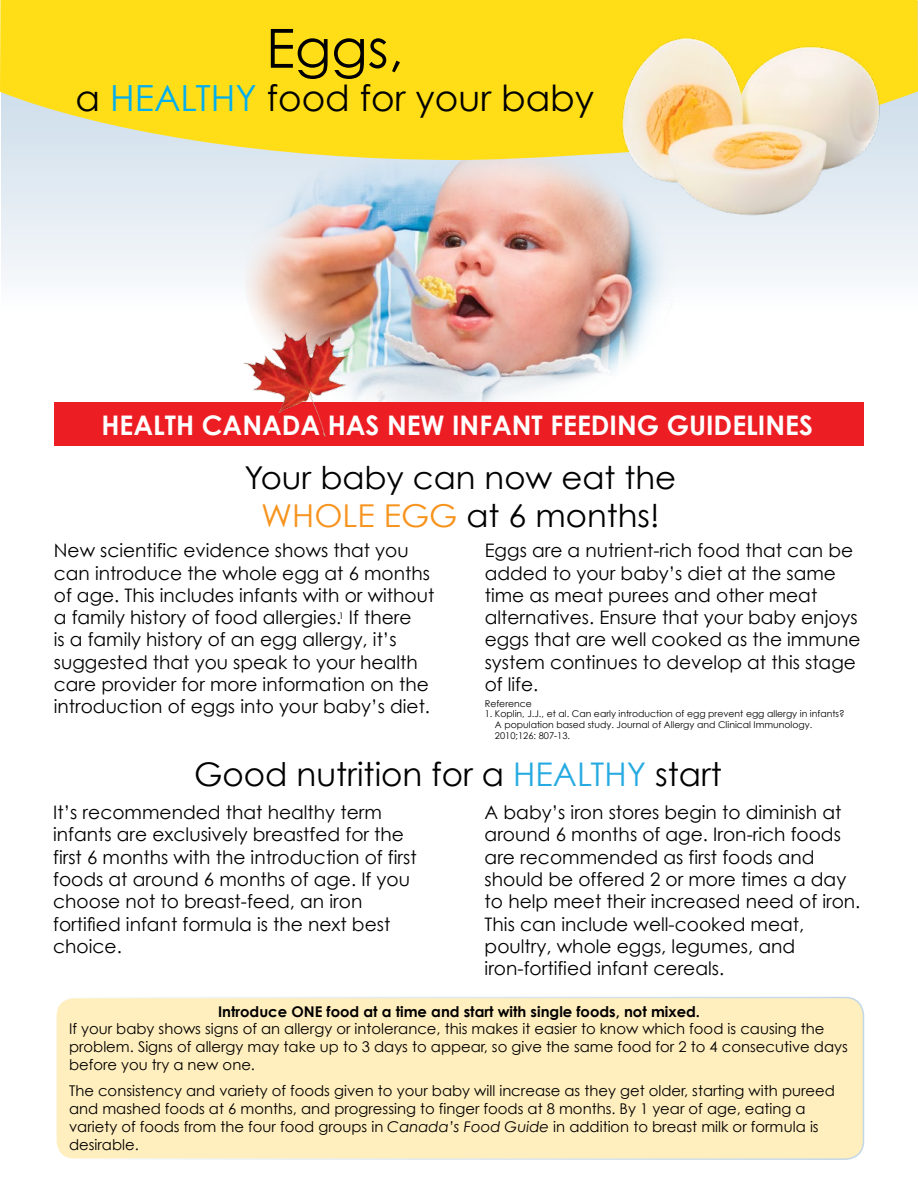
<style>
.page{position:relative;width:918px;height:1188px;background:#fff}
.page>*{position:absolute;margin:0;border:0;box-sizing:border-box;transform-origin:0 0}
.t1{font:54px "Century Gothic";color:#000}
.t2{font:36px "Century Gothic";color:#000}
.t3{font:32.55px "Century Gothic";color:#000}
.t4{font:31.5px/37.8px "Century Gothic";color:#000;text-align:center}
.t5{font:700 27px "Century Gothic";color:#fff}
.t6{font:18.6px/22.4px "Century Gothic";color:#000}
.t7{font:14.85px/17.7px "Century Gothic";color:#000}
.t8{font:700 14.85px "Century Gothic";color:#000}
.t9{font:9.3px/10.8px "Century Gothic";color:#000}
.s1{color:#00aeef}
.s2{color:#f7941e}
.s3{color:#27aae1}
.s4{font-style:italic}
</style>
<div class="page">
<svg style="left:865px;top:160px;width:53px;height:120px"></svg>
<img style="left:1px;top:160px;width:864px;height:286px">
<svg style="left:0;top:0;width:918px;height:160px;background:#fade2f"></svg>
<img style="left:598px;top:0;width:303px;height:252px">
<div style="left:56px;top:997px;width:808px;height:162px;background:#ffeebe;border-radius:18px"></div>
<div style="left:55px;top:997px;width:809px;height:163px;border:2px solid #fff;border-radius:18px"></div>
<div style="left:55px;top:402px;width:809px;height:44px;background:#ed1d24"></div>
<img style="left:237px;top:322px;width:131px;height:115px">
<h1 class="t1" style="left:266px;top:15px;width:139px">Eggs,</h1>
<h2 class="t2" style="left:76px;top:76px;width:520px">a <span class="s1">HEALTHY</span> food for your baby</h2>
<h3 class="t5" style="left:101px;top:408px;width:713px">HEALTH CANADA HAS NEW INFANT FEEDING GUIDELINES</h3>
<h3 class="t4" style="left:244px;top:459px;width:433px">Your baby can now eat the<br><span class="s2">WHOLE EGG</span> at 6 months!</h3>
<p class="t6" style="left:54px;top:539px;width:382px">New scientific evidence shows that you can introduce the whole egg at 6 months of age. This includes infants with or without a family history of food allergies.<sup>1</sup> If there<br>is a family history of an egg allergy, it’s suggested that you speak to your health care provider for more information on the introduction of eggs into your baby’s diet.</p>
<p class="t6" style="left:485px;top:539px;width:377px">Eggs are a nutrient-rich food that can be added to your baby’s diet at the same time as meat purees and other meat alternatives. Ensure that your baby enjoys eggs that are well cooked as the immune system continues to develop at this stage of life.</p>
<p class="t9" style="left:485px;top:698px;width:49px">Reference</p>
<p class="t9" style="left:495px;top:709px;width:351px;text-indent:-10px">1. Koplin, J.J., et al. Can early introduction of egg prevent egg allergy in infants?<br>A population based study. Journal of Allergy and Clinical Immunology.<br>2010;126: 807-13.</p>
<h3 class="t3" style="left:194px;top:755px;width:529px">Good nutrition for a <span class="s3">HEALTHY</span> start</h3>
<p class="t6" style="left:53px;top:801px;width:365px">It’s recommended that healthy term infants are exclusively breastfed for the first 6 months with the introduction of first foods at around 6 months of age. If you choose not to breast-feed, an iron fortified infant formula is the next best choice.</p>
<p class="t6" style="left:485px;top:801px;width:377px">A baby’s iron stores begin to diminish at around 6 months of age. Iron-rich foods are recommended as first foods and should be offered 2 or more times a day to help meet their increased need of iron.<br>This can include well-cooked meat, poultry, whole eggs, legumes, and iron-fortified infant cereals.</p>
<p class="t8" style="left:218px;top:1002px;width:484px">Introduce ONE food at a time and start with single foods, not mixed.</p>
<p class="t7" style="left:69px;top:1020px;width:780px">If your baby shows signs of an allergy or intolerance, this makes it easier to know which food is causing the problem. Signs of allergy may take up to 3 days to appear, so give the same food for 2 to 4 consecutive days before you try a new one.</p>
<p class="t7" style="left:69px;top:1082px;width:767px">The consistency and variety of foods given to your baby will increase as they get older, starting with pureed and mashed foods at 6 months, and progressing to finger foods at 8 months. By 1 year of age, eating a variety of foods from the four food groups in <span class="s4">Canada’s Food Guide</span> in addition to breast milk or formula is desirable.</p>
</div>
